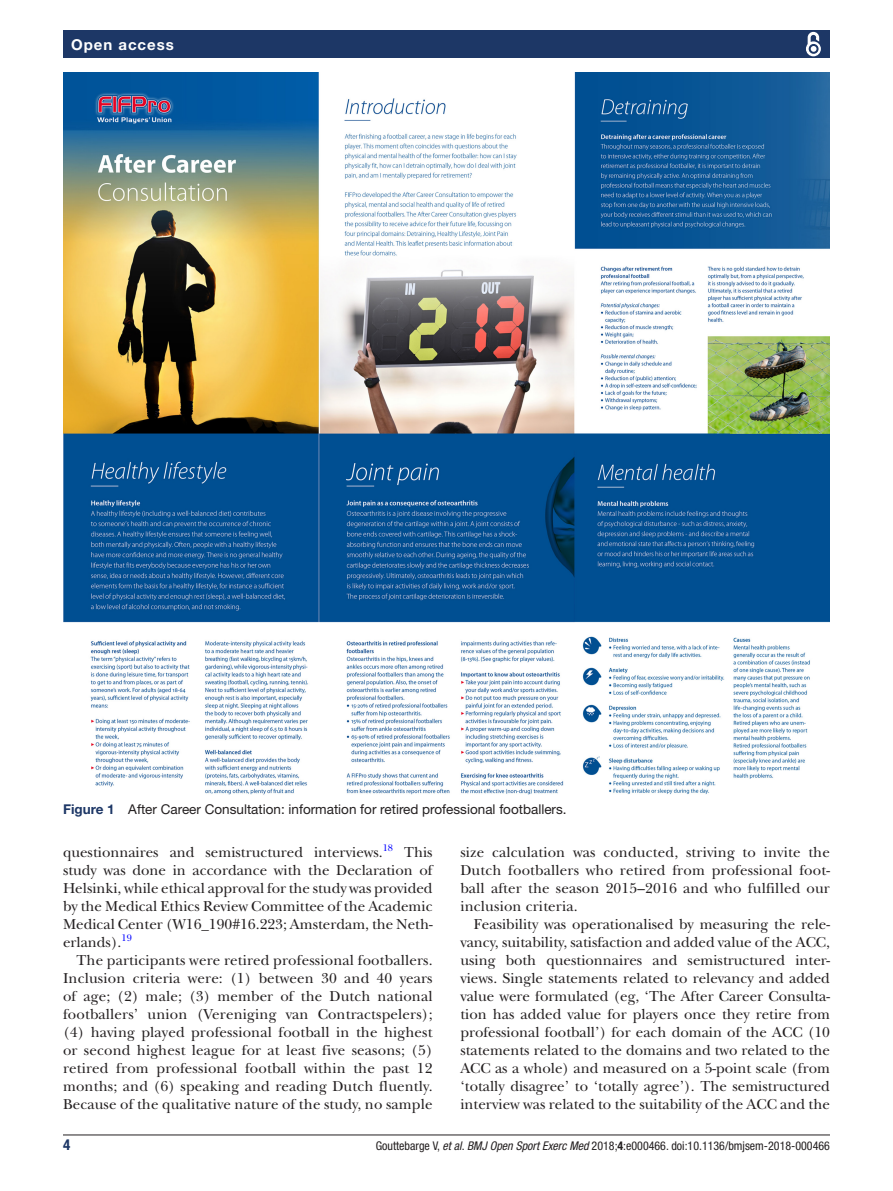
<style>
.page{position:relative;width:893px;height:1191px;background:#fff}
.page>*{position:absolute;margin:0;border:0;box-sizing:border-box;transform-origin:0 0}
.t1{font:15px/18px "New Baskerville";color:#231f20;text-align:justify}
.t2{font:700 15px "Helvetica Neue LT Std";letter-spacing:.065em;color:#fff}
.t3{font:700 condensed 15px "Helvetica Neue LT Std";color:#1d3766}
.t4{font:13.5px "Helvetica Neue LT Std";color:#231f20}
.t5{font:condensed 12px "Helvetica Neue LT Std";color:#231f20}
.t6{font:9.9px "New Baskerville";color:#00f}
.s1{font-weight:700;color:#1d3766}
.s2{font-style:italic}
.s3{font-weight:700}
</style>
<div class="page">
<hr style="left:63px;top:1134px;width:767px;height:1px;background:#231f20">
<div style="left:63px;top:31px;width:767px;height:27px;background:#1d3766"></div>
<svg style="left:806px;top:31px;width:15px;height:26px"></svg>
<img style="left:63px;top:73px;width:767px;height:722px">
<p class="t2" style="left:71px;top:35px;width:104px">Open access</p>
<p class="t4" style="left:63px;top:801px;width:505px"><span class="s1">Figure 1</span> After Career Consultation: information for retired professional footballers.</p>
<p class="t1" style="left:63px;top:843px;width:321px">questionnaires and semistructured interviews.</p>
<p class="t6" style="left:383px;top:841px;width:12px">18</p>
<p class="t1" style="left:63px;top:843px;width:371px;text-indent:341px">This study was done in accordance with the Declaration of Helsinki, while ethical approval for the study was provided by the Medical Ethics Review Committee of the Academic Medical Center (W16_190#16.223; Amsterdam, the Neth&shy;erlands).</p>
<p class="t1" style="left:460px;top:843px;width:371px">size calculation was conducted, striving to invite the Dutch footballers who retired from professional foot&shy;ball after the season 2015–2016 and who fulfilled our inclusion criteria.</p>
<p class="t1" style="left:460px;top:915px;width:371px;text-indent:14px">Feasibility was operationalised by measuring the rele&shy;vancy, suitability, satisfaction and added value of the ACC, using both questionnaires and semistructured inter&shy;views. Single statements related to relevancy and added value were formulated (eg, ‘The After Career Consulta&shy;tion has added value for players once they retire from professional football’) for each domain of the ACC (10 statements related to the domains and two related to the ACC as a whole) and measured on a 5-point scale (from ‘totally disagree’ to ‘totally agree’). The semistructured interview was related to the suitability of the ACC and the</p>
<p class="t6" style="left:121px;top:931px;width:12px">19</p>
<p class="t1" style="left:63px;top:951px;width:371px;text-indent:14px">The participants were retired professional footballers.<br>Inclusion criteria were: (1) between 30 and 40 years of age; (2) male; (3) member of the Dutch national footballers’ union (Vereniging van Contractspelers); (4) having played professional football in the highest or second highest league for at least five seasons; (5) retired from professional football within the past 12 months; and (6) speaking and reading Dutch fluently.<br>Because of the qualitative nature of the study, no sample</p>
<p class="t3" style="left:63px;top:1135px;width:9px">4</p>
<p class="t5" style="left:376px;top:1138px;width:456px">Gouttebarge V, <span class="s2">et al</span>. <span class="s2">BMJ Open Sport Exerc Med</span> 2018;<span class="s3">4</span>:e000466. doi:10.1136/bmjsem-2018-000466</p>
</div>
